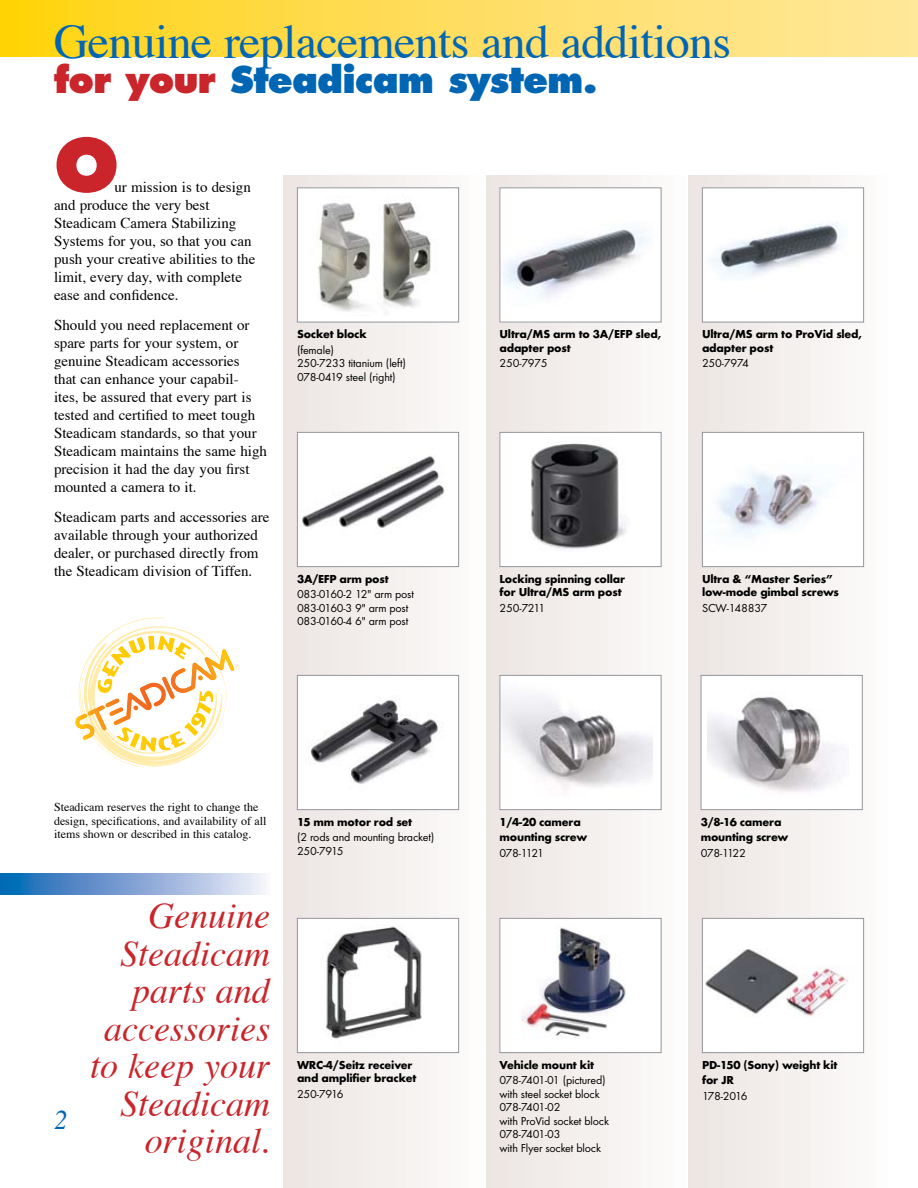
<style>
.page{position:relative;width:918px;height:1188px;background:#fff}
.page>*{position:absolute;margin:0;border:0;box-sizing:border-box;transform-origin:0 0}
.t1{font:800 72px "Futura";color:#c9252b}
.t2{font:48px "Times";letter-spacing:-.015em;color:#0066b3}
.t3{font:italic 36px/37.5px "Times";color:#c9252b;text-align:right}
.t4{font:800 36px "Futura";letter-spacing:-.025em;color:#0066b3}
.t5{font:italic 27px "Times";color:#0066b3}
.t6{font:15px/18px "Times";color:#000}
.t7{font:700 12px/13.5px "Futura T";letter-spacing:-.015em;color:#000}
.t8{font:12px/13.5px "Futura T";letter-spacing:-.015em;color:#000}
.t9{font:12px/13.5px "Times";color:#000}
.s1{color:#c9252b}
</style>
<div class="page">
<div style="left:284px;top:176px;width:202px;height:1012px;background:linear-gradient(to right,#ebe4e1,#fdfcfc)"></div>
<div style="left:486px;top:176px;width:202px;height:1012px;background:linear-gradient(to right,#ebe4e1,#fcfcfb)"></div>
<div style="left:688px;top:176px;width:203px;height:1012px;background:linear-gradient(to right,#ebe4e1,#fcfcfc)"></div>
<svg style="left:0;top:0;width:918px;height:57px;background:#ffdd5b"></svg>
<svg style="left:0;top:874px;width:266px;height:20px;background:#7fa6d5"></svg>
<svg style="left:75px;top:618px;width:164px;height:149px"></svg>
<div style="left:297px;top:188px;width:162px;height:134px;background:#fff"></div>
<img style="left:317px;top:202px;width:114px;height:110px">
<div style="left:297px;top:187px;width:162px;height:135px;border:1px solid #939598"></div>
<img style="left:502px;top:189px;width:158px;height:131px">
<div style="left:500px;top:187px;width:162px;height:135px;border:1px solid #939598"></div>
<div style="left:702px;top:188px;width:162px;height:134px;background:#fff"></div>
<img style="left:710px;top:222px;width:131px;height:55px">
<div style="left:702px;top:187px;width:162px;height:135px;border:1px solid #939598"></div>
<div style="left:500px;top:432px;width:161px;height:135px;background:#fff"></div>
<img style="left:531px;top:443px;width:95px;height:107px">
<div style="left:500px;top:432px;width:162px;height:135px;border:1px solid #939598"></div>
<div style="left:297px;top:432px;width:162px;height:135px;background:#fff"></div>
<img style="left:300px;top:456px;width:145px;height:72px">
<div style="left:297px;top:432px;width:162px;height:135px;border:1px solid #939598"></div>
<img style="left:704px;top:434px;width:158px;height:131px">
<div style="left:702px;top:432px;width:162px;height:135px;border:1px solid #939598"></div>
<div style="left:297px;top:675px;width:162px;height:135px;background:#fff"></div>
<img style="left:310px;top:699px;width:132px;height:85px">
<div style="left:297px;top:675px;width:162px;height:135px;border:1px solid #939598"></div>
<div style="left:500px;top:675px;width:161px;height:135px;background:#fff"></div>
<img style="left:502px;top:696px;width:151px;height:93px">
<div style="left:500px;top:675px;width:162px;height:135px;border:1px solid #939598"></div>
<div style="left:701px;top:675px;width:161px;height:135px;background:#fff"></div>
<img style="left:707px;top:697px;width:133px;height:95px">
<div style="left:701px;top:675px;width:162px;height:135px;border:1px solid #939598"></div>
<div style="left:297px;top:918px;width:162px;height:135px;background:#fff"></div>
<img style="left:325px;top:926px;width:97px;height:114px">
<div style="left:297px;top:918px;width:162px;height:135px;border:1px solid #939598"></div>
<div style="left:500px;top:918px;width:161px;height:135px;background:#fff"></div>
<img style="left:522px;top:927px;width:104px;height:110px">
<div style="left:500px;top:918px;width:162px;height:135px;border:1px solid #939598"></div>
<div style="left:702px;top:918px;width:162px;height:135px;background:#fff"></div>
<img style="left:705px;top:949px;width:143px;height:68px">
<div style="left:702px;top:918px;width:162px;height:135px;border:1px solid #939598"></div>
<h2 class="t2" style="left:54px;top:12px;width:679px">Genuine replacements and additions</h2>
<h3 class="t4" style="left:54px;top:57px;width:545px"><span class="s1">for your</span> Steadicam system.</h3>
<h1 class="t1" style="left:54px;top:121px;width:67px">O</h1>
<p class="t6" style="left:54px;top:179px;width:203px;text-indent:60px">ur mission is to design and produce the very best<br>Steadicam Camera Stabilizing<br>Systems for you, so that you can push your creative abilities to the limit, every day, with complete ease and confidence.</p>
<p class="t6" style="left:54px;top:317px;width:215px">Should you need replacement or spare parts for your system, or genuine Steadicam accessories<br>that can enhance your capabil-<br>ites, be assured that every part is tested and certified to meet tough<br>Steadicam standards, so that your<br>Steadicam maintains the same high precision it had the day you first mounted a camera to it.</p>
<p class="t6" style="left:54px;top:509px;width:217px">Steadicam parts and accessories are available through your authorized dealer, or purchased directly from the Steadicam division of Tiffen.</p>
<p class="t7" style="left:297px;top:327px;width:71px">Socket block</p>
<p class="t8" style="left:297px;top:343px;width:111px">(female)<br>250-7233 titanium (left)<br>078-0419 steel (right)</p>
<p class="t7" style="left:500px;top:327px;width:163px">Ultra/MS arm to 3A/EFP sled, adapter post</p>
<p class="t8" style="left:500px;top:357px;width:50px">250-7975</p>
<p class="t7" style="left:702px;top:327px;width:162px">Ultra/MS arm to ProVid sled, adapter post</p>
<p class="t8" style="left:702px;top:357px;width:48px">250-7974</p>
<p class="t7" style="left:297px;top:572px;width:93px">3A/EFP arm post</p>
<p class="t8" style="left:297px;top:588px;width:118px">083-0160-2 12" arm post<br>083-0160-3 9" arm post<br>083-0160-4 6" arm post</p>
<p class="t7" style="left:500px;top:572px;width:127px">Locking spinning collar for Ultra/MS arm post</p>
<p class="t8" style="left:500px;top:601px;width:47px">250-7211</p>
<p class="t7" style="left:702px;top:572px;width:139px">Ultra &amp; “Master Series” low-mode gimbal screws</p>
<p class="t8" style="left:702px;top:601px;width:67px">SCW-148837</p>
<p class="t9" style="left:54px;top:801px;width:214px">Steadicam reserves the right to change the design, specifications, and availability of all items shown or described in this catalog.</p>
<h3 class="t5" style="left:54px;top:1103px;width:15px">2</h3>
<h3 class="t3" style="left:90px;top:900px;width:181px">Genuine<br>Steadicam parts and accessories to keep your<br>Steadicam original.</h3>
<p class="t7" style="left:297px;top:815px;width:117px">15 mm motor rod set</p>
<p class="t8" style="left:297px;top:831px;width:139px">(2 rods and mounting bracket)<br>250-7915</p>
<p class="t7" style="left:297px;top:1058px;width:121px">WRC-4/Seitz receiver and amplifier bracket</p>
<p class="t8" style="left:297px;top:1087px;width:48px">250-7916</p>
<p class="t7" style="left:500px;top:814px;width:89px;line-height:15.6px">1/4-20 camera mounting screw</p>
<p class="t8" style="left:500px;top:846px;width:46px">078-1121</p>
<p class="t7" style="left:500px;top:1058px;width:96px">Vehicle mount kit</p>
<p class="t8" style="left:500px;top:1074px;width:111px">078-7401-01 (pictured) with steel socket block<br>078-7401-02<br>with ProVid socket block<br>078-7401-03<br>with Flyer socket block</p>
<p class="t7" style="left:701px;top:814px;width:89px;line-height:15.6px">3/8-16 camera mounting screw</p>
<p class="t8" style="left:701px;top:846px;width:47px">078-1122</p>
<p class="t7" style="left:702px;top:1057px;width:137px;line-height:15.6px">PD-150 (Sony) weight kit for JR</p>
<p class="t8" style="left:702px;top:1089px;width:47px">178-2016</p>
</div>
